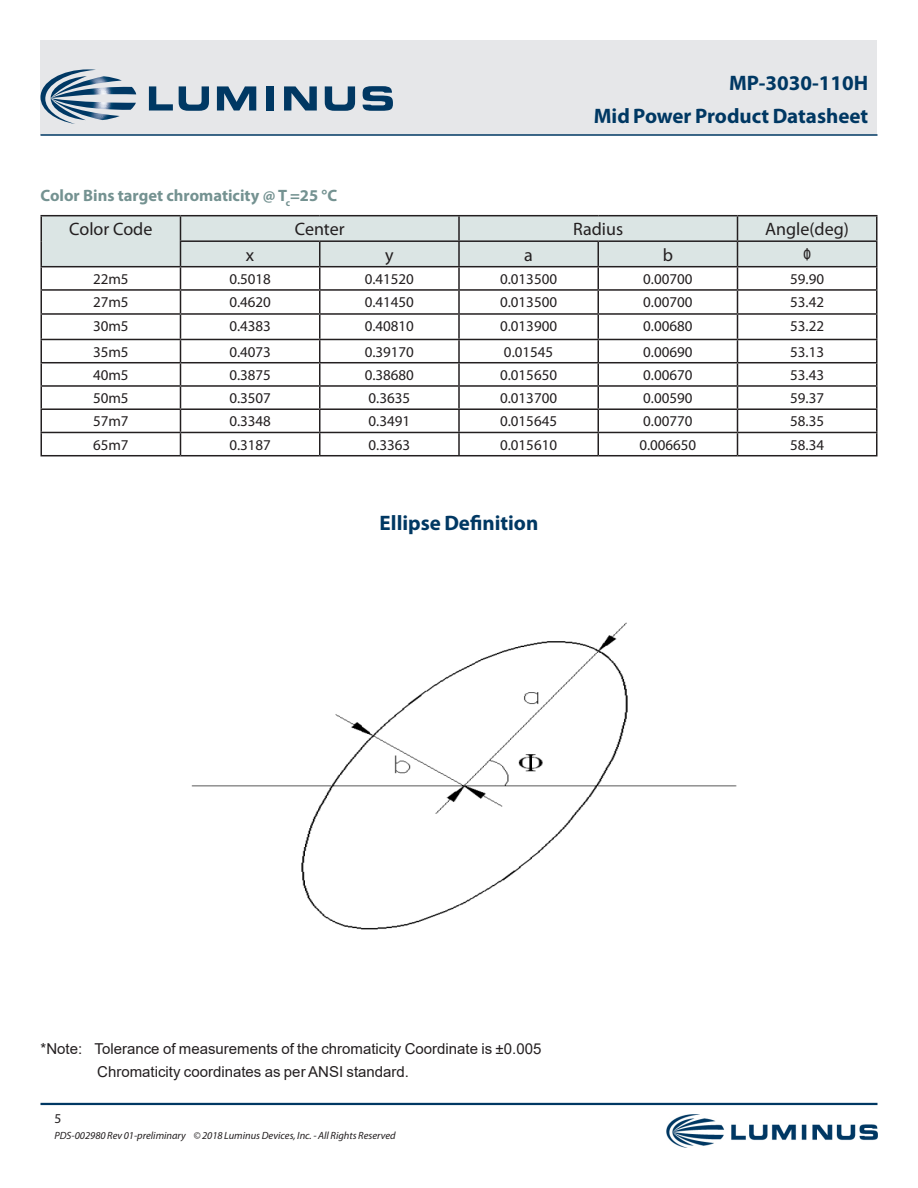
<style>
.page{position:relative;width:918px;height:1188px;background:#fff}
.page>*{position:absolute;margin:0;border:0;box-sizing:border-box;transform-origin:0 0}
.DS_Title1{font:700 21px "Myriad Pro";color:#003863}
.DS_Body{font:700 21px "Myriad Pro";color:#003863}
.t1{font:18px "Myriad Pro";color:#231f20}
.t2{font:18px "Orator Std";color:#231f20}
.t3{font:700 16.5px "Myriad Pro";color:#749291}
.t4{font:15px "Myriad Pro";color:#231f20}
.DS_Body-2{font:15px "Arial";color:#231f20}
.t5{font:15px "Myriad Pro";color:#231f20}
.zzFooterRight2{font:13.5px "Myriad Pro";color:#231f20}
.zzFooterRight1{font:italic 10.5px "Myriad Pro";color:#231f20}
</style>
<div class="page">
<div style="left:40px;top:40px;width:838px;height:95px;background:#e6e7e9"></div>
<hr style="left:40px;top:1103px;width:838px;height:2px;background:#003863">
<hr style="left:40px;top:134px;width:838px;height:2px;background:#003863">
<svg style="left:40px;top:69px;width:96px;height:55px"></svg>
<svg style="left:149px;top:86px;width:24px;height:25px"></svg>
<svg style="left:179px;top:86px;width:30px;height:25px"></svg>
<svg style="left:217px;top:86px;width:39px;height:25px"></svg>
<div style="left:266px;top:86px;width:8px;height:25px;background:#003863"></div>
<svg style="left:284px;top:86px;width:33px;height:25px"></svg>
<svg style="left:325px;top:86px;width:30px;height:25px"></svg>
<svg style="left:363px;top:86px;width:30px;height:25px"></svg>
<img style="left:667px;top:1115px;width:211px;height:33px">
<img style="left:191px;top:622px;width:546px;height:308px">
<hr style="left:40px;top:266px;width:140px;height:1px;background:#231f20">
<hr style="left:40px;top:267px;width:2px;height:22px;background:#231f20">
<hr style="left:876px;top:267px;width:2px;height:22px;background:#231f20">
<hr style="left:40px;top:289px;width:140px;height:2px;background:#231f20">
<hr style="left:40px;top:291px;width:2px;height:22px;background:#231f20">
<hr style="left:876px;top:291px;width:2px;height:22px;background:#231f20">
<hr style="left:40px;top:313px;width:140px;height:2px;background:#231f20">
<hr style="left:40px;top:315px;width:2px;height:24px;background:#231f20">
<hr style="left:876px;top:315px;width:2px;height:24px;background:#231f20">
<hr style="left:40px;top:339px;width:140px;height:1px;background:#231f20">
<hr style="left:40px;top:340px;width:2px;height:22px;background:#231f20">
<hr style="left:876px;top:340px;width:2px;height:22px;background:#231f20">
<hr style="left:40px;top:362px;width:140px;height:1px;background:#231f20">
<hr style="left:40px;top:363px;width:2px;height:22px;background:#231f20">
<hr style="left:876px;top:363px;width:2px;height:22px;background:#231f20">
<hr style="left:40px;top:385px;width:140px;height:2px;background:#231f20">
<hr style="left:40px;top:387px;width:2px;height:21px;background:#231f20">
<hr style="left:876px;top:387px;width:2px;height:21px;background:#231f20">
<hr style="left:40px;top:408px;width:140px;height:2px;background:#231f20">
<hr style="left:40px;top:410px;width:2px;height:22px;background:#231f20">
<hr style="left:876px;top:410px;width:2px;height:22px;background:#231f20">
<hr style="left:40px;top:432px;width:140px;height:1px;background:#231f20">
<hr style="left:40px;top:433px;width:2px;height:22px;background:#231f20">
<hr style="left:876px;top:433px;width:2px;height:22px;background:#231f20">
<hr style="left:40px;top:455px;width:140px;height:1px;background:#231f20">
<hr style="left:180px;top:455px;width:140px;height:1px;background:#231f20">
<hr style="left:320px;top:455px;width:139px;height:1px;background:#231f20">
<hr style="left:459px;top:455px;width:139px;height:1px;background:#231f20">
<hr style="left:598px;top:455px;width:139px;height:1px;background:#231f20">
<hr style="left:738px;top:455px;width:139px;height:1px;background:#231f20">
<hr style="left:876px;top:242px;width:2px;height:24px;background:#231f20">
<hr style="left:40px;top:215px;width:140px;height:1px;background:#231f20">
<hr style="left:40px;top:216px;width:2px;height:25px;background:#231f20">
<hr style="left:40px;top:241px;width:2px;height:25px;background:#231f20">
<hr style="left:180px;top:215px;width:140px;height:1px;background:#231f20">
<hr style="left:320px;top:215px;width:139px;height:1px;background:#231f20">
<hr style="left:459px;top:215px;width:139px;height:1px;background:#231f20">
<hr style="left:598px;top:215px;width:139px;height:1px;background:#231f20">
<hr style="left:738px;top:215px;width:139px;height:1px;background:#231f20">
<svg style="left:41px;top:216px;width:836px;height:239px"></svg>
<hr style="left:876px;top:216px;width:2px;height:24px;background:#231f20">
<p class="DS_Title1" style="left:729px;top:69px;width:141px">MP-3030-110H</p>
<p class="DS_Title1" style="left:594px;top:102px;width:276px">Mid Power Product Datasheet</p>
<p class="t3" style="left:40px;top:184px;width:298px">Color Bins target chromaticity @ T<sub>c</sub>=25 °C</p>
<p class="t1" style="left:69px;top:218px;width:85px">Color Code</p>
<p class="t1" style="left:295px;top:218px;width:51px">Center</p>
<p class="t1" style="left:573px;top:218px;width:51px">Radius</p>
<p class="t1" style="left:765px;top:218px;width:85px">Angle(deg)</p>
<p class="t1" style="left:246px;top:244px;width:10px">x</p>
<p class="t1" style="left:385px;top:244px;width:10px">y</p>
<p class="t1" style="left:524px;top:244px;width:10px">a</p>
<p class="t1" style="left:663px;top:244px;width:12px">b</p>
<p class="t2" style="left:802px;top:240px;width:12px">ϕ</p>
<p class="t5" style="left:93px;top:270px;width:37px">22m5</p>
<p class="t4" style="left:229px;top:270px;width:43px">0.5018</p>
<p class="t4" style="left:365px;top:270px;width:51px">0.41520</p>
<p class="t4" style="left:500px;top:270px;width:58px">0.013500</p>
<p class="t4" style="left:643px;top:270px;width:51px">0.00700</p>
<p class="t4" style="left:790px;top:270px;width:35px">59.90</p>
<p class="t5" style="left:93px;top:293px;width:37px">27m5</p>
<p class="t4" style="left:229px;top:293px;width:43px">0.4620</p>
<p class="t4" style="left:365px;top:293px;width:51px">0.41450</p>
<p class="t4" style="left:500px;top:293px;width:58px">0.013500</p>
<p class="t4" style="left:643px;top:293px;width:51px">0.00700</p>
<p class="t4" style="left:790px;top:293px;width:35px">53.42</p>
<p class="t5" style="left:93px;top:317px;width:37px">30m5</p>
<p class="t4" style="left:229px;top:317px;width:43px">0.4383</p>
<p class="t4" style="left:365px;top:317px;width:51px">0.40810</p>
<p class="t4" style="left:500px;top:317px;width:58px">0.013900</p>
<p class="t4" style="left:643px;top:317px;width:51px">0.00680</p>
<p class="t4" style="left:790px;top:317px;width:35px">53.22</p>
<p class="t5" style="left:93px;top:342px;width:37px">35m5</p>
<p class="t4" style="left:229px;top:342px;width:43px">0.4073</p>
<p class="t4" style="left:365px;top:342px;width:51px">0.39170</p>
<p class="t4" style="left:504px;top:342px;width:51px">0.01545</p>
<p class="t4" style="left:643px;top:342px;width:51px">0.00690</p>
<p class="t4" style="left:790px;top:342px;width:35px">53.13</p>
<p class="t5" style="left:93px;top:366px;width:37px">40m5</p>
<p class="t4" style="left:229px;top:366px;width:43px">0.3875</p>
<p class="t4" style="left:365px;top:366px;width:51px">0.38680</p>
<p class="t4" style="left:500px;top:366px;width:58px">0.015650</p>
<p class="t4" style="left:643px;top:366px;width:51px">0.00670</p>
<p class="t4" style="left:790px;top:366px;width:35px">53.43</p>
<p class="t5" style="left:93px;top:389px;width:37px">50m5</p>
<p class="t4" style="left:229px;top:389px;width:43px">0.3507</p>
<p class="t4" style="left:369px;top:389px;width:43px">0.3635</p>
<p class="t4" style="left:500px;top:389px;width:58px">0.013700</p>
<p class="t4" style="left:643px;top:389px;width:51px">0.00590</p>
<p class="t4" style="left:790px;top:389px;width:35px">59.37</p>
<p class="t5" style="left:93px;top:412px;width:37px">57m7</p>
<p class="t4" style="left:229px;top:412px;width:43px">0.3348</p>
<p class="t4" style="left:369px;top:412px;width:43px">0.3491</p>
<p class="t4" style="left:500px;top:412px;width:58px">0.015645</p>
<p class="t4" style="left:643px;top:412px;width:51px">0.00770</p>
<p class="t4" style="left:790px;top:412px;width:35px">58.35</p>
<p class="t5" style="left:93px;top:435px;width:37px">65m7</p>
<p class="t4" style="left:229px;top:435px;width:43px">0.3187</p>
<p class="t4" style="left:369px;top:435px;width:43px">0.3363</p>
<p class="t4" style="left:500px;top:435px;width:58px">0.015610</p>
<p class="t4" style="left:639px;top:435px;width:58px">0.006650</p>
<p class="t4" style="left:790px;top:435px;width:35px">58.34</p>
<p class="DS_Body" style="left:380px;top:510px;width:160px">Ellipse Definition</p>
<p class="DS_Body-2" style="left:41px;top:1038px;width:502px">*Note: Tolerance of measurements of the chromaticity Coordinate is ±0.005</p>
<p class="DS_Body-2" style="left:97px;top:1061px;width:313px">Chromaticity coordinates as per ANSI standard.</p>
<p class="zzFooterRight2" style="left:54px;top:1110px;width:8px">5</p>
<p class="zzFooterRight1" style="left:54px;top:1129px;width:343px">PDS-002980 Rev 01-preliminary © 2018 Luminus Devices, Inc. - All Rights Reserved</p>
</div>
